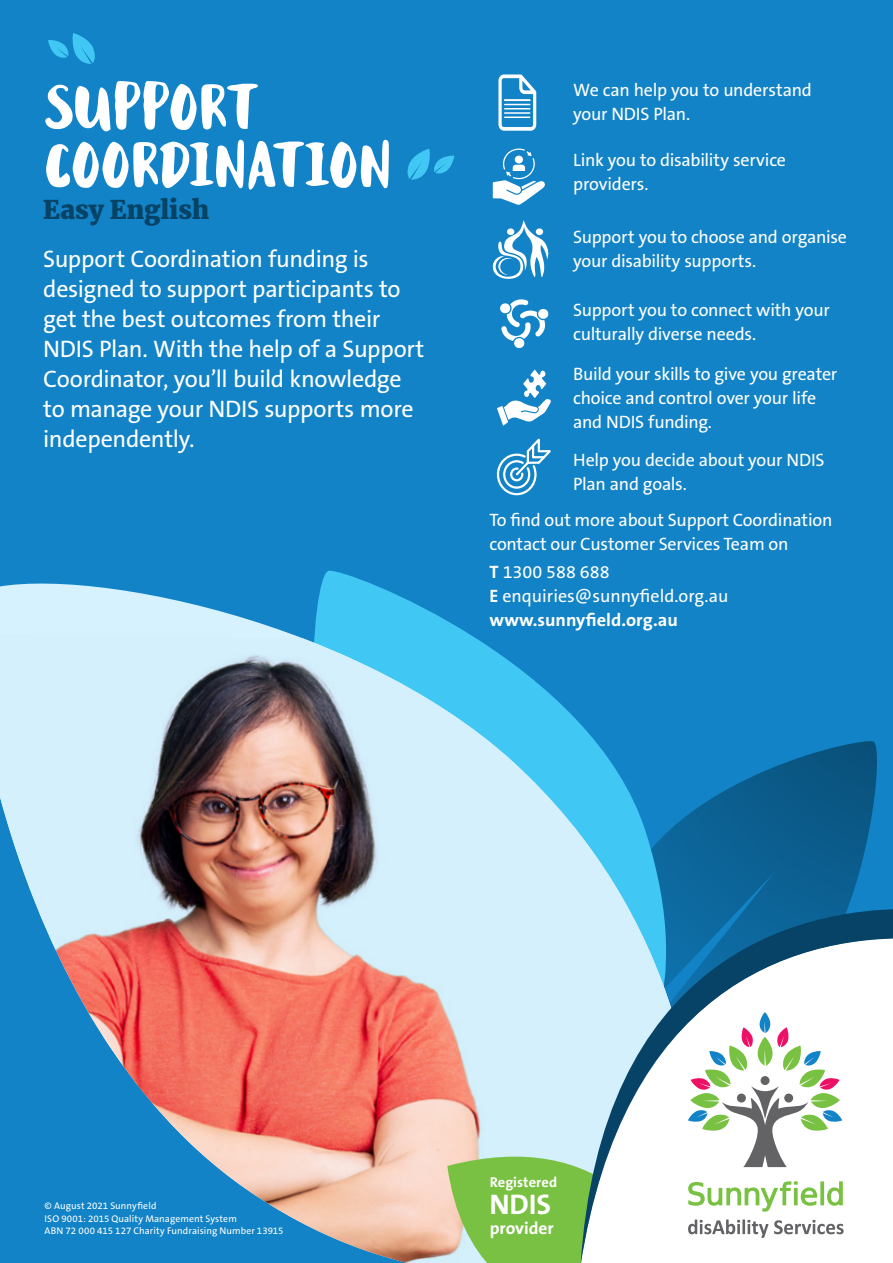
<style>
.page{position:relative;width:893px;height:1263px;background:#1283c6}
.page>*{position:absolute;margin:0;border:0;box-sizing:border-box;transform-origin:0 0}
.Heading{font:500 73.05px/57.9px "Sunnyfield Mix Brush";letter-spacing:-.005em;color:#fff}
.Body_Copy{font:700 28.5px "The Sans B W7";color:#fff}
.Body_Copy-2{font:900 25.5px "Merriweather";letter-spacing:-.005em;color:#074366}
.Body_Copy-3{font:24px/30px "The Sans B W5 Plain";letter-spacing:-.015em;color:#fff}
.Body_Copy-4{font:18px/24px "The Sans B W5 Plain";letter-spacing:-.015em;color:#fff}
.Flyer_Body_Copy{font:18px/24px "The Sans B W5 Plain";letter-spacing:-.01em;color:#fff}
.Body_Copy-5{font:700 18px "The Sans B W7";color:#fff}
.Body_Copy-6{font:700 17.25px "The Sans B W7";letter-spacing:-.005em;color:#fff}
.Body_Copy-7{font:700 14.25px "The Sans B W7";color:#fff}
.Footnotes{font:9.75px "The Sans B W5 Plain";letter-spacing:.005em;color:#fff}
.s1{color:#40c7f4}
.s2{font-family:"The Sans B W7";font-weight:700}
</style>
<div class="page">
<svg style="left:713px;top:741px;width:164px;height:168px;fill:#0b5f90"></svg>
<svg style="left:0;top:570px;width:469px;height:64px"></svg>
<img style="left:0;top:634px;width:713px;height:629px">
<svg style="left:447px;top:1124px;width:131px;height:139px;background:#9bcd79"></svg>
<svg style="left:580px;top:909px;width:313px;height:354px;background:#bfd6e2"></svg>
<svg style="left:688px;top:1181px;width:155px;height:30px;background:#d4ebc3"></svg>
<svg style="left:688px;top:1012px;width:154px;height:155px;background:#d9dfd5"></svg>
<svg style="left:688px;top:1219px;width:80px;height:19px;background:#c9c9ca"></svg>
<svg style="left:774px;top:1220px;width:70px;height:14px"></svg>
<svg style="left:492px;top:220px;width:57px;height:59px"></svg>
<svg style="left:496px;top:438px;width:55px;height:58px"></svg>
<svg style="left:497px;top:369px;width:54px;height:57px"></svg>
<svg style="left:493px;top:149px;width:52px;height:56px"></svg>
<svg style="left:500px;top:299px;width:49px;height:49px"></svg>
<svg style="left:498px;top:74px;width:38px;height:57px"></svg>
<p class="Heading" style="left:45px;top:18px;width:415px"><span class="s1">[<br></span>SUPPORT<br>COORDINATION <span class="s1">]</span></p>
<p class="Body_Copy-2" style="left:43px;top:192px;width:168px">Easy English</p>
<p class="Body_Copy-3" style="left:43px;top:244px;width:383px">Support Coordination funding is designed to support participants to get the best outcomes from their<br>NDIS Plan. With the help of a Support<br>Coordinator, you’ll build knowledge to manage your NDIS supports more independently.</p>
<p class="Body_Copy-4" style="left:573px;top:78px;width:240px">We can help you to understand your NDIS Plan.</p>
<p class="Body_Copy-4" style="left:573px;top:148px;width:214px">Link you to disability service providers.</p>
<p class="Body_Copy-4" style="left:573px;top:225px;width:275px">Support you to choose and organise your disability supports.</p>
<p class="Body_Copy-4" style="left:573px;top:298px;width:258px">Support you to connect with your culturally diverse needs.</p>
<p class="Body_Copy-4" style="left:573px;top:362px;width:266px">Build your skills to give you greater choice and control over your life and NDIS funding.</p>
<p class="Body_Copy-4" style="left:573px;top:448px;width:253px">Help you decide about your NDIS<br>Plan and goals.</p>
<p class="Flyer_Body_Copy" style="left:490px;top:508px;width:344px">To find out more about Support Coordination contact our Customer Services Team on</p>
<p class="Flyer_Body_Copy" style="left:490px;top:560px;width:240px"><span class="s2">T</span> 1300 588 688<br><span class="s2">E</span> enquiries@sunnyfield.org.au</p>
<p class="Body_Copy-5" style="left:490px;top:608px;width:190px">www.sunnyfield.org.au</p>
<p class="Footnotes" style="left:45px;top:1199px;width:113px">© August 2021 Sunnyfield</p>
<p class="Footnotes" style="left:45px;top:1212px;width:194px">ISO 9001: 2015 Quality Management System</p>
<p class="Footnotes" style="left:45px;top:1225px;width:240px">ABN 72 000 415 127 Charity Fundraising Number 13915</p>
<p class="Body_Copy-7" style="left:490px;top:1172px;width:69px">Registered</p>
<p class="Body_Copy-6" style="left:490px;top:1217px;width:65px">provider</p>
<p class="Body_Copy" style="left:489px;top:1186px;width:63px">NDIS</p>
</div>
